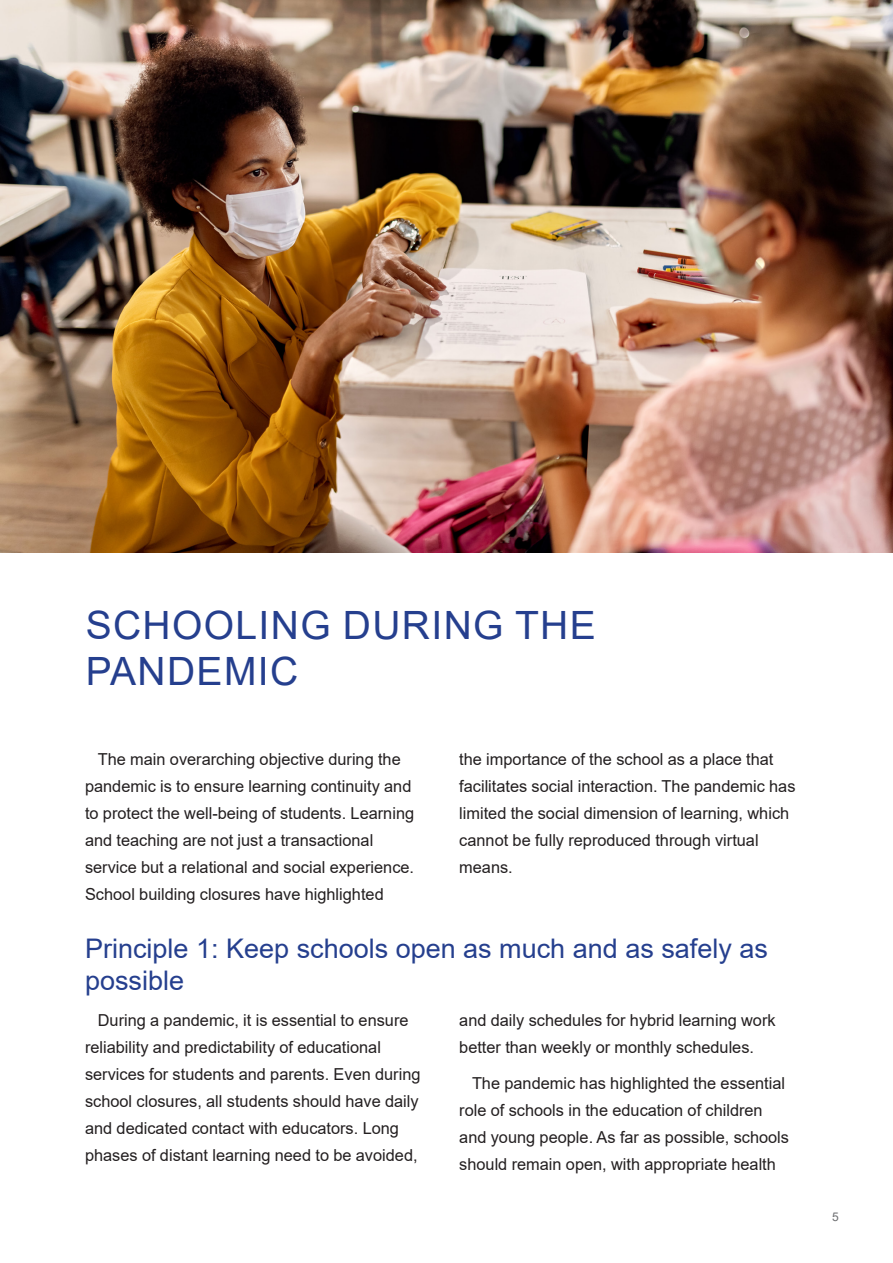
<style>
.page{position:relative;width:893px;height:1263px;background:#fff}
.page>*{position:absolute;margin:0;border:0;box-sizing:border-box;transform-origin:0 0}
.H1_new{font:39px/46.8px "Arial";letter-spacing:.035em;color:#253f8e}
.H2_new{font:27px/32.4px "Arial";color:#253f8e}
.body{font:16.5px/27px "Arial";color:#231f20}
.t1{font:12px "Arial";color:#6c6d70}
</style>
<div class="page">
<img style="left:0;top:0;width:893px;height:552px">
<div style="left:18px;top:17px;width:15px;height:15px;background:#ede4db"></div>
<p class="H1_new" style="left:86px;top:601px;width:512px">SCHOOLING DURING THE<br>PANDEMIC</p>
<p class="body" style="left:85px;top:746px;width:331px;text-indent:13px">The main overarching objective during the pandemic is to ensure learning continuity and to protect the well-being of students. Learning and teaching are not just a transactional service but a relational and social experience.<br>School building closures have highlighted</p>
<p class="body" style="left:459px;top:746px;width:338px">the importance of the school as a place that facilitates social interaction. The pandemic has limited the social dimension of learning, which cannot be fully reproduced through virtual means.</p>
<p class="H2_new" style="left:85px;top:932px;width:684px">Principle 1: Keep schools open as much and as safely as possible</p>
<p class="body" style="left:85px;top:1007px;width:337px;text-indent:13px">During a pandemic, it is essential to ensure reliability and predictability of educational services for students and parents. Even during school closures, all students should have daily and dedicated contact with educators. Long phases of distant learning need to be avoided,</p>
<p class="body" style="left:459px;top:1007px;width:318px">and daily schedules for hybrid learning work better than weekly or monthly schedules.</p>
<p class="body" style="left:459px;top:1070px;width:331px;text-indent:13px">The pandemic has highlighted the essential role of schools in the education of children and young people. As far as possible, schools should remain open, with appropriate health</p>
<p class="t1" style="left:832px;top:1208px;width:8px">5</p>
</div>
